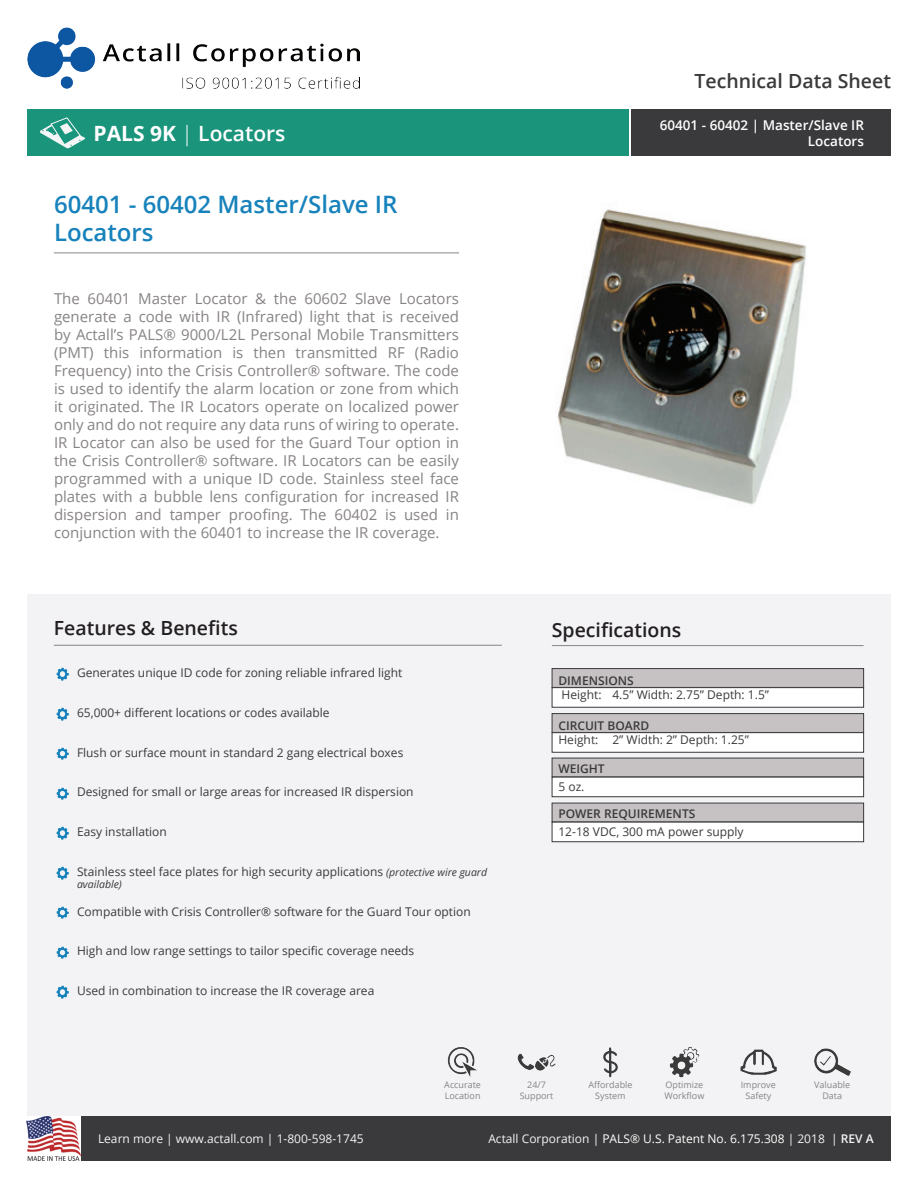
<style>
.page{position:relative;width:918px;height:1188px;background:#fff}
.page>*{position:absolute;margin:0;border:0;box-sizing:border-box;transform-origin:0 0}
.t1{font:600 24px/28.8px "Open Sans";color:#1782bb}
.t2{font:600 21px "Open Sans";color:#fff}
.t3{font:600 19.5px "Open Sans";color:#231f20}
.t4{font:600 19.5px "Open Sans";color:#3a3a3c}
.t5{font:15px/18px "Open Sans";color:#878384;text-align:justify}
.t6{font:600 13.5px "Open Sans";color:#fff}
.t7{font:12px "Open Sans";color:#3a3a3c}
.t8{font:12px "Open Sans";color:#fff}
.t9{font:600 12px "Open Sans";color:#3a3a3c}
.t10{font:12px "Open Sans";color:#f3f4f5}
.t11{font:italic 10.5px "Open Sans";color:#3a3a3c}
.t12{font:9px/10.8px "Open Sans";color:#878384;text-align:center}
.s1{font-weight:700}
.s2{font-weight:300}
.s3{font-style:italic;font-size:10.5px}
.s4{color:#f3f4f5}
.s5{font-weight:600;color:#f3f4f5}
</style>
<div class="page">
<div style="left:27px;top:594px;width:864px;height:523px;background:#f3f3f5"></div>
<div style="left:27px;top:109px;width:602px;height:47px;background:#1a957c"></div>
<div style="left:631px;top:109px;width:260px;height:47px;background:#3a3a3c"></div>
<div style="left:81px;top:1117px;width:810px;height:44px;background:#3a3a3c"></div>
<img style="left:27px;top:27px;width:332px;height:61px">
<img style="left:557px;top:209px;width:249px;height:296px">
<hr style="left:54px;top:253px;width:405px;height:1px;background:#878384">
<svg style="left:56px;top:668px;width:13px;height:12px"></svg>
<svg style="left:56px;top:787px;width:13px;height:13px"></svg>
<svg style="left:56px;top:906px;width:13px;height:13px"></svg>
<svg style="left:56px;top:708px;width:13px;height:12px"></svg>
<svg style="left:56px;top:827px;width:13px;height:12px"></svg>
<svg style="left:56px;top:946px;width:13px;height:13px"></svg>
<svg style="left:56px;top:747px;width:13px;height:13px"></svg>
<svg style="left:56px;top:867px;width:13px;height:12px"></svg>
<svg style="left:56px;top:986px;width:13px;height:12px"></svg>
<hr style="left:54px;top:645px;width:448px;height:1px;background:#878384">
<hr style="left:552px;top:645px;width:312px;height:1px;background:#878384">
<img style="left:27px;top:1117px;width:54px;height:44px">
<div style="left:552px;top:668px;width:312px;height:20px;background:#c6c2c3;border:1px solid #3a3a3c"></div>
<div style="left:552px;top:687px;width:312px;height:20px;background:#fff;border:1px solid #3a3a3c"></div>
<div style="left:552px;top:713px;width:312px;height:20px;background:#c6c2c3;border:1px solid #3a3a3c"></div>
<div style="left:552px;top:732px;width:312px;height:20px;background:#fff;border:1px solid #3a3a3c"></div>
<div style="left:552px;top:758px;width:312px;height:19px;background:#c6c2c3;border:1px solid #3a3a3c"></div>
<div style="left:552px;top:777px;width:312px;height:20px;background:#fff;border:1px solid #3a3a3c"></div>
<div style="left:552px;top:803px;width:312px;height:19px;background:#c6c2c3;border:1px solid #3a3a3c"></div>
<div style="left:552px;top:822px;width:312px;height:20px;background:#fff;border:1px solid #3a3a3c"></div>
<svg style="left:40px;top:117px;width:45px;height:31px"></svg>
<img style="left:447px;top:1047px;width:30px;height:30px">
<img style="left:740px;top:1049px;width:37px;height:26px">
<img style="left:814px;top:1048px;width:37px;height:28px">
<img style="left:517px;top:1053px;width:39px;height:18px">
<img style="left:669px;top:1047px;width:31px;height:31px">
<svg style="left:603px;top:1047px;width:15px;height:30px"></svg>
<h3 class="t4" style="left:695px;top:68px;width:198px">Technical Data Sheet</h3>
<p class="t6" style="left:660px;top:115px;width:206px">60401 - 60402 | Master/Slave IR</p>
<h2 class="t2" style="left:94px;top:119px;width:193px"><span class="s1">PALS 9K</span> <span class="s2">|</span> Locators</h2>
<p class="t6" style="left:808px;top:132px;width:58px">Locators</p>
<h1 class="t1" style="left:54px;top:189px;width:345px">60401 - 60402 Master/Slave IR<br>Locators</h1>
<p class="t5" style="left:54px;top:290px;width:407px">The 60401 Master Locator &amp; the 60602 Slave Locators generate a code with IR (Infrared) light that is received by Actall’s PALS® 9000/L2L Personal Mobile Transmitters (PMT) this information is then transmitted RF (Radio Frequency) into the Crisis Controller® software. The code is used to identify the alarm location or zone from which it originated. The IR Locators operate on localized power only and do not require any data runs of wiring to operate.<br>IR Locator can also be used for the Guard Tour option in the Crisis Controller® software. IR Locators can be easily programmed with a unique ID code. Stainless steel face plates with a bubble lens configuration for increased IR dispersion and tamper proofing. The 60402 is used in conjunction with the 60401 to increase the IR coverage.</p>
<h3 class="t3" style="left:54px;top:614px;width:186px">Features &amp; Benefits</h3>
<h3 class="t3" style="left:552px;top:616px;width:131px">Specifications</h3>
<p class="t7" style="left:77px;top:664px;width:327px">Generates unique ID code for zoning reliable infrared light</p>
<p class="t9" style="left:558px;top:672px;width:77px">DIMENSIONS</p>
<p class="t7" style="left:562px;top:687px;width:209px">Height: 4.5” Width: 2.75” Depth: 1.5”</p>
<p class="t9" style="left:558px;top:717px;width:92px">CIRCUIT BOARD</p>
<p class="t7" style="left:558px;top:732px;width:192px">Height: 2” Width: 2” Depth: 1.25”</p>
<p class="t9" style="left:558px;top:761px;width:48px">WEIGHT</p>
<p class="t7" style="left:558px;top:779px;width:28px">5 oz.</p>
<p class="t9" style="left:558px;top:806px;width:138px">POWER REQUIREMENTS</p>
<p class="t7" style="left:558px;top:824px;width:187px">12-18 VDC, 300 mA power supply</p>
<p class="t7" style="left:77px;top:704px;width:254px">65,000+ different locations or codes available</p>
<p class="t7" style="left:77px;top:744px;width:328px">Flush or surface mount in standard 2 gang electrical boxes</p>
<p class="t7" style="left:77px;top:784px;width:338px">Designed for small or large areas for increased IR dispersion</p>
<p class="t7" style="left:77px;top:823px;width:91px">Easy installation</p>
<p class="t7" style="left:77px;top:863px;width:412px">Stainless steel face plates for high security applications <span class="s3">(protective wire guard</span></p>
<p class="t11" style="left:77px;top:877px;width:46px">available)</p>
<p class="t7" style="left:77px;top:903px;width:395px">Compatible with Crisis Controller® software for the Guard Tour option</p>
<p class="t7" style="left:77px;top:943px;width:339px">High and low range settings to tailor specific coverage needs</p>
<p class="t7" style="left:77px;top:982px;width:299px">Used in combination to increase the IR coverage area</p>
<p class="t12" style="left:588px;top:1079px;width:46px">Affordable<br>System</p>
<p class="t12" style="left:444px;top:1079px;width:38px;text-align:left">Accurate<br>Location</p>
<p class="t12" style="left:741px;top:1079px;width:37px">Improve<br>Safety</p>
<p class="t12" style="left:814px;top:1079px;width:38px">Valuable<br>Data</p>
<p class="t12" style="left:520px;top:1079px;width:35px">24/7<br>Support</p>
<p class="t12" style="left:664px;top:1079px;width:41px;text-align:left">Optimize<br>Workflow</p>
<p class="t10" style="left:98px;top:1131px;width:267px">Learn more | www.actall.com | 1-800-598-1745</p>
<p class="t8" style="left:488px;top:1131px;width:387px"><span class="s4">Actall Corporation</span> | PALS® U.S. Patent No. 6.175.308 <span class="s4">| 2018 |</span> <span class="s5">REV A</span></p>
</div>
